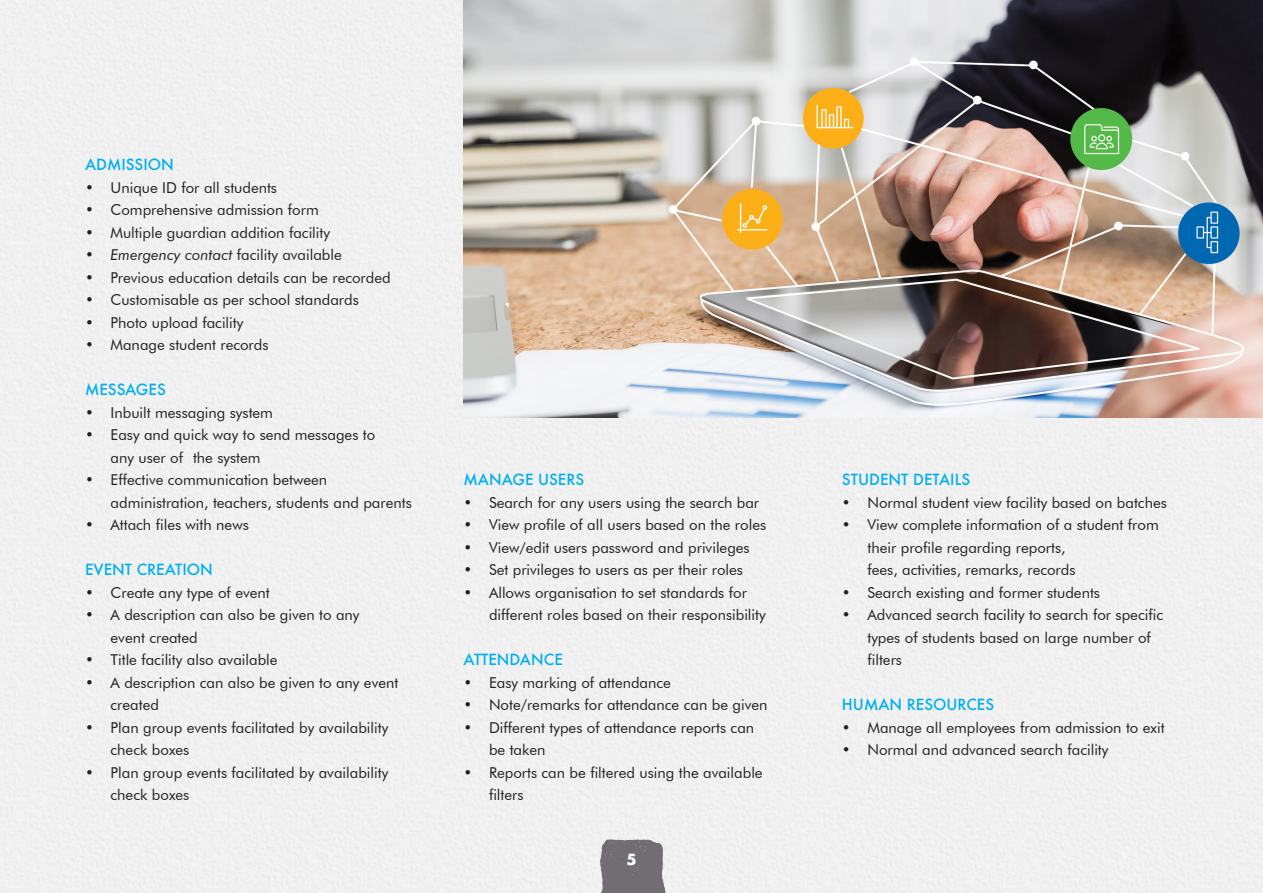
<style>
.page{position:relative;width:1263px;height:893px;background:#fff}
.page>*{position:absolute;margin:0;border:0;box-sizing:border-box;transform-origin:0 0}
.t1{font:15px "Futura BT";color:#231f20}
.t2{font:500 15px "Futura";color:#00aeef}
.t3{font:700 15px "Futura";color:#fff}
.s1{font-style:italic}
</style>
<div class="page">
<img style="left:595px;top:833px;width:73px;height:60px">
<img style="left:463px;top:0;width:800px;height:418px">
<p class="t2" style="left:85px;top:154px;width:90px">ADMISSION</p>
<p class="t1" style="left:85px;top:178px;width:193px">• Unique ID for all students</p>
<p class="t1" style="left:85px;top:201px;width:235px">• Comprehensive admission form</p>
<p class="t1" style="left:85px;top:223px;width:246px">• Multiple guardian addition facility</p>
<p class="t1" style="left:85px;top:246px;width:258px">• <span class="s1">Emergency contact</span> facility available</p>
<p class="t1" style="left:85px;top:268px;width:307px">• Previous education details can be recorded</p>
<p class="t1" style="left:85px;top:291px;width:275px">• Customisable as per school standards</p>
<p class="t1" style="left:85px;top:313px;width:160px">• Photo upload facility</p>
<p class="t1" style="left:85px;top:336px;width:185px">• Manage student records</p>
<p class="t2" style="left:85px;top:379px;width:82px">MESSAGES</p>
<p class="t1" style="left:85px;top:403px;width:189px">• Inbuilt messaging system</p>
<p class="t1" style="left:85px;top:426px;width:292px">• Easy and quick way to send messages to</p>
<p class="t1" style="left:111px;top:448px;width:152px">any user of the system</p>
<p class="t1" style="left:85px;top:471px;width:244px">• Effective communication between</p>
<p class="t1" style="left:111px;top:493px;width:303px">administration, teachers, students and parents</p>
<p class="t1" style="left:85px;top:516px;width:165px">• Attach files with news</p>
<p class="t2" style="left:85px;top:559px;width:129px">EVENT CREATION</p>
<p class="t1" style="left:85px;top:583px;width:186px">• Create any type of event</p>
<p class="t1" style="left:85px;top:606px;width:276px">• A description can also be given to any</p>
<p class="t1" style="left:111px;top:628px;width:89px">event created</p>
<p class="t1" style="left:85px;top:651px;width:194px">• Title facility also available</p>
<p class="t1" style="left:85px;top:673px;width:315px">• A description can also be given to any event</p>
<p class="t1" style="left:111px;top:696px;width:50px">created</p>
<p class="t1" style="left:85px;top:718px;width:305px">• Plan group events facilitated by availability</p>
<p class="t1" style="left:111px;top:741px;width:80px">check boxes</p>
<p class="t1" style="left:85px;top:763px;width:305px">• Plan group events facilitated by availability</p>
<p class="t1" style="left:111px;top:786px;width:80px">check boxes</p>
<p class="t2" style="left:463px;top:469px;width:122px">MANAGE USERS</p>
<p class="t1" style="left:463px;top:493px;width:297px">• Search for any users using the search bar</p>
<p class="t1" style="left:463px;top:516px;width:304px">• View profile of all users based on the roles</p>
<p class="t1" style="left:463px;top:538px;width:288px">• View/edit users password and privileges</p>
<p class="t1" style="left:463px;top:561px;width:281px">• Set privileges to users as per their roles</p>
<p class="t1" style="left:463px;top:583px;width:285px">• Allows organisation to set standards for</p>
<p class="t1" style="left:489px;top:606px;width:278px">different roles based on their responsibility</p>
<p class="t2" style="left:463px;top:649px;width:101px">ATTENDANCE</p>
<p class="t1" style="left:463px;top:673px;width:209px">• Easy marking of attendance</p>
<p class="t1" style="left:463px;top:696px;width:305px">• Note/remarks for attendance can be given</p>
<p class="t1" style="left:463px;top:718px;width:292px">• Different types of attendance reports can</p>
<p class="t1" style="left:489px;top:741px;width:58px">be taken</p>
<p class="t1" style="left:463px;top:763px;width:301px">• Reports can be filtered using the available</p>
<p class="t1" style="left:489px;top:786px;width:36px">filters</p>
<p class="t3" style="left:626px;top:848px;width:12px">5</p>
<p class="t2" style="left:842px;top:469px;width:130px">STUDENT DETAILS</p>
<p class="t1" style="left:842px;top:493px;width:326px">• Normal student view facility based on batches</p>
<p class="t1" style="left:842px;top:516px;width:318px">• View complete information of a student from</p>
<p class="t1" style="left:867px;top:538px;width:200px">their profile regarding reports,</p>
<p class="t1" style="left:867px;top:561px;width:210px">fees, activities, remarks, records</p>
<p class="t1" style="left:842px;top:583px;width:260px">• Search existing and former students</p>
<p class="t1" style="left:842px;top:606px;width:323px">• Advanced search facility to search for specific</p>
<p class="t1" style="left:867px;top:628px;width:285px">types of students based on large number of</p>
<p class="t1" style="left:867px;top:651px;width:36px">filters</p>
<p class="t2" style="left:842px;top:694px;width:154px">HUMAN RESOURCES</p>
<p class="t1" style="left:842px;top:718px;width:324px">• Manage all employees from admission to exit</p>
<p class="t1" style="left:842px;top:741px;width:268px">• Normal and advanced search facility</p>
</div>
